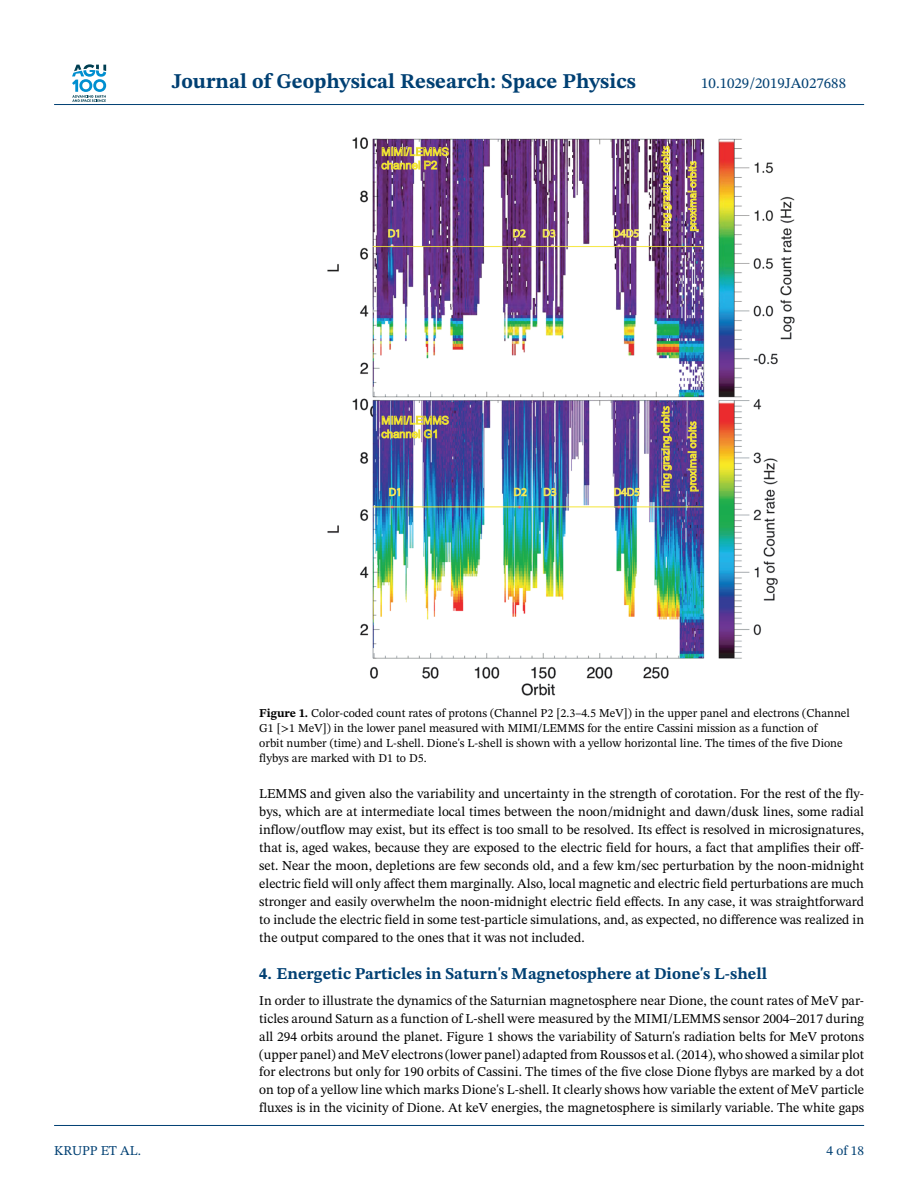
<style>
.page{position:relative;width:918px;height:1188px;background:#fff}
.page>*{position:absolute;margin:0;border:0;box-sizing:border-box;transform-origin:0 0}
.t1{font:700 21px "STIX Two Text";color:#004073}
.t2{font:700 16.5px "STIX Two Text";color:#004073}
.t3{font:15px "STIX Two Text";color:#004073}
.t4{font:13.5px/18px "STIX Two Text";color:#000;text-align:justify}
.t5{font:13.5px "STIX Two Text";color:#004073}
.t6{font:12px/15px "STIX Two Text";color:#000}
.s1{font-weight:700}
.s2{font-family:"STIX Math";font-style:italic}
</style>
<div class="page">
<svg style="left:72px;top:64px;width:34px;height:38px"></svg>
<hr style="left:54px;top:104px;width:810px;height:1px;background:#004073">
<img style="left:327px;top:137px;width:468px;height:559px">
<hr style="left:54px;top:1125px;width:810px;height:1px;background:#004073">
<h1 class="t1" style="left:172px;top:73px;width:466px">Journal of Geophysical Research: Space Physics</h1>
<p class="t3" style="left:701px;top:77px;width:147px">10.1029/2019JA027688</p>
<p class="t6" style="left:259px;top:707px;width:592px"><span class="s1">Figure 1.</span> Color-coded count rates of protons (Channel P2 [2.3–4.5 MeV]) in the upper panel and electrons (Channel G1 [<span class="s2">&gt;</span>1 MeV]) in the lower panel measured with MIMI/LEMMS for the entire Cassini mission as a function of<br>orbit number (time) and L-shell. Dione's L-shell is shown with a yellow horizontal line. The times of the five Dione flybys are marked with D1 to D5.</p>
<p class="t4" style="left:259px;top:786px;width:606px">LEMMS and given also the variability and uncertainty in the strength of corotation. For the rest of the fly&shy;bys, which are at intermediate local times between the noon/midnight and dawn/dusk lines, some radial inflow/outflow may exist, but its effect is too small to be resolved. Its effect is resolved in microsignatures, that is, aged wakes, because they are exposed to the electric field for hours, a fact that amplifies their off&shy;set. Near the moon, depletions are few seconds old, and a few km/sec perturbation by the noon-midnight electric field will only affect them marginally. Also, local magnetic and electric field perturbations are much stronger and easily overwhelm the noon-midnight electric field effects. In any case, it was straightforward to include the electric field in some test-particle simulations, and, as expected, no difference was realized in the output compared to the ones that it was not included.</p>
<p class="t2" style="left:259px;top:967px;width:509px">4. Energetic Particles in Saturn's Magnetosphere at Dione's L-shell</p>
<p class="t4" style="left:259px;top:992px;width:606px">In order to illustrate the dynamics of the Saturnian magnetosphere near Dione, the count rates of MeV par&shy;ticles around Saturn as a function of L-shell were measured by the MIMI/LEMMS sensor 2004–2017 during all 294 orbits around the planet. Figure 1 shows the variability of Saturn's radiation belts for MeV protons (upper panel) and MeV electrons (lower panel) adapted from Roussos et al. (2014), who showed a similar plot for electrons but only for 190 orbits of Cassini. The times of the five close Dione flybys are marked by a dot on top of a yellow line which marks Dione's L-shell. It clearly shows how variable the extent of MeV particle fluxes is in the vicinity of Dione. At keV energies, the magnetosphere is similarly variable. The white gaps</p>
<p class="t5" style="left:54px;top:1145px;width:89px">KRUPP ET AL.</p>
<p class="t5" style="left:827px;top:1145px;width:39px">4 of 18</p>
</div>
